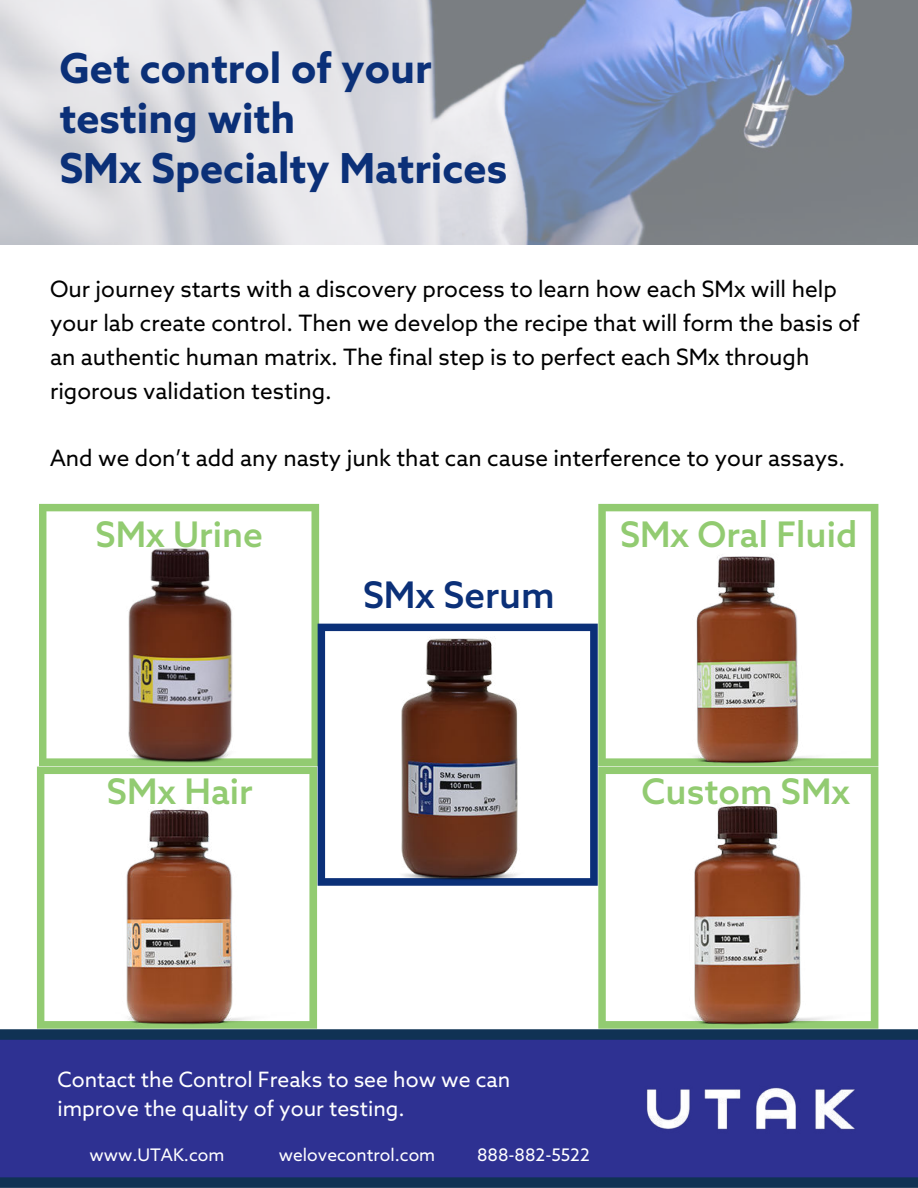
<style>
.page{position:relative;width:918px;height:1188px;background:#fff}
.page>*{position:absolute;margin:0;border:0;box-sizing:border-box;transform-origin:0 0}
.t1{font:700 41.4px/49.8px "Azo Sans";color:#0b3078}
.t2{font:500 36.75px "Azo Sans";color:#0b3078}
.t3{font:500 35.25px "Azo Sans";color:#92cb71}
.t4{font:22.5px/33.9px "Azo Sans";color:#000}
.t5{font:21.15px/29.7px "Azo Sans";color:#fff}
.t6{font:17.4px "Azo Sans";color:#fff}
</style>
<div class="page">
<img style="left:0;top:0;width:918px;height:244px">
<svg style="left:39px;top:504px;width:280px;height:251px"></svg>
<img style="left:50px;top:504px;width:235px;height:251px">
<img style="left:301px;top:598px;width:297px;height:288px">
<img style="left:598px;top:504px;width:281px;height:247px">
<img style="left:37px;top:755px;width:304px;height:274px">
<img style="left:583px;top:751px;width:296px;height:278px">
<svg style="left:0;top:1029px;width:918px;height:159px;background:#293187"></svg>
<img style="left:621px;top:1043px;width:261px;height:131px">
<h1 class="t1" style="left:59px;top:43px;width:449px">Get control of your testing with<br>SMx Specialty Matrices</h1>
<p class="t4" style="left:50px;top:272px;width:811px">Our journey starts with a discovery process to learn how each SMx will help your lab create control. Then we develop the recipe that will form the basis of an authentic human matrix. The final step is to perfect each SMx through rigorous validation testing.</p>
<p class="t4" style="left:50px;top:441px;width:796px">And we don’t add any nasty junk that can cause interference to your assays.</p>
<h3 class="t3" style="left:96px;top:511px;width:169px">SMx Urine</h3>
<h3 class="t3" style="left:620px;top:511px;width:239px">SMx Oral Fluid</h3>
<h2 class="t2" style="left:363px;top:570px;width:193px">SMx Serum</h2>
<h3 class="t3" style="left:107px;top:768px;width:147px">SMx Hair</h3>
<h3 class="t3" style="left:642px;top:768px;width:210px">Custom SMx</h3>
<p class="t5" style="left:57px;top:1064px;width:454px">Contact the Control Freaks to see how we can improve the quality of your testing.</p>
<p class="t6" style="left:90px;top:1143px;width:136px">www.UTAK.com</p>
<p class="t6" style="left:279px;top:1143px;width:158px">welovecontrol.com</p>
<p class="t6" style="left:477px;top:1143px;width:114px">888-882-5522</p>
</div>
